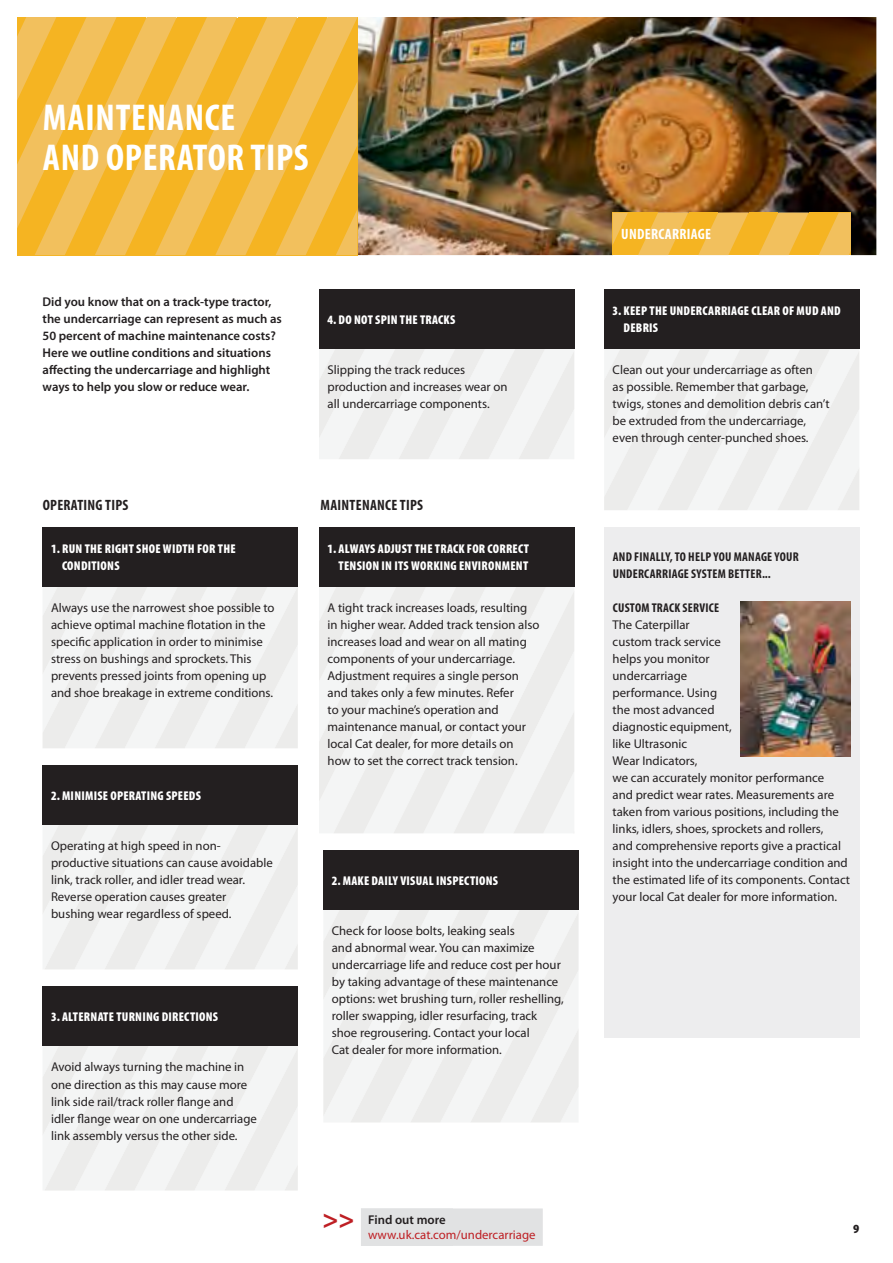
<style>
.page{position:relative;width:893px;height:1263px;background:#fff}
.page>*{position:absolute;margin:0;border:0;box-sizing:border-box;transform-origin:0 0}
.t1{font:700 condensed 37.5px/40.5px "Myriad Pro";letter-spacing:.02em;color:#fff}
.t2{font:700 27px "Myriad Pro";color:#be1f24}
.t3{font:700 condensed 15px "Myriad Pro";letter-spacing:.02em;color:#231f20}
.t4{font:700 condensed 15px "Myriad Pro";letter-spacing:.02em;color:#fff}
.t5{font:12.75px/17px "Myriad Pro";color:#231f20}
.t6{font:900 condensed 12.75px/17px "Myriad Pro";letter-spacing:.02em;color:#fff}
.t7{font:600 12.75px/17px "Myriad Pro";color:#231f20}
.t8{font:700 condensed 12.75px/17px "Myriad Pro";letter-spacing:.02em;color:#231f20}
.t9{font:12.75px "Myriad Pro";color:#be1f24}
.t10{font:900 condensed 12.6px "Myriad Pro";color:#231f20;scale:1.11 1}
</style>
<div class="page">
<div style="left:604px;top:527px;width:255px;height:510px;background:#ededee"></div>
<img style="left:357px;top:17px;width:519px;height:238px">
<div style="left:612px;top:213px;width:238px;height:42px;background:#f5b422"></div>
<svg style="left:612px;top:213px;width:16px;height:32px"></svg>
<svg style="left:638px;top:213px;width:50px;height:42px"></svg>
<svg style="left:698px;top:213px;width:50px;height:42px"></svg>
<svg style="left:758px;top:213px;width:50px;height:42px"></svg>
<svg style="left:819px;top:213px;width:31px;height:42px"></svg>
<svg style="left:17px;top:17px;width:340px;height:238px;background:#f3b93f"></svg>
<div style="left:319px;top:349px;width:255px;height:110px;background:#f2f2f1"></div>
<div style="left:319px;top:289px;width:255px;height:60px;background:#231f20"></div>
<div style="left:43px;top:587px;width:255px;height:161px;background:#f2f2f1"></div>
<div style="left:43px;top:527px;width:255px;height:60px;background:#231f20"></div>
<div style="left:43px;top:825px;width:255px;height:144px;background:#f2f2f2"></div>
<div style="left:43px;top:765px;width:255px;height:60px;background:#231f20"></div>
<div style="left:43px;top:1046px;width:255px;height:145px;background:#f3f3f3"></div>
<div style="left:43px;top:986px;width:255px;height:60px;background:#231f20"></div>
<div style="left:319px;top:587px;width:255px;height:246px;background:#f2f2f2"></div>
<div style="left:319px;top:527px;width:255px;height:60px;background:#231f20"></div>
<svg style="left:323px;top:910px;width:27px;height:207px"></svg>
<div style="left:350px;top:910px;width:60px;height:213px;background:#f2f3f2"></div>
<div style="left:410px;top:910px;width:168px;height:213px;background:#f2f3f2"></div>
<div style="left:470px;top:912px;width:108px;height:211px;background:#f2f3f2"></div>
<div style="left:323px;top:850px;width:255px;height:60px;background:#231f20"></div>
<div style="left:604px;top:349px;width:255px;height:161px;background:#f2f2f2"></div>
<div style="left:604px;top:289px;width:255px;height:60px;background:#231f20"></div>
<img style="left:740px;top:602px;width:110px;height:155px">
<div style="left:361px;top:1208px;width:181px;height:38px;background:#e1e2e3"></div>
<h1 class="t1" style="left:43px;top:97px;width:267px">MAINTENANCE<br>AND OPERATOR TIPS</h1>
<p class="t7" style="left:43px;top:294px;width:241px">Did you know that on a track-type tractor, the undercarriage can represent as much as 50 percent of machine maintenance costs?<br>Here we outline conditions and situations affecting the undercarriage and highlight ways to help you slow or reduce wear.</p>
<p class="t6" style="left:327px;top:311px;width:129px">4. DO NOT SPIN THE TRACKS</p>
<p class="t5" style="left:327px;top:362px;width:181px">Slipping the track reduces production and increases wear on all undercarriage components.</p>
<p class="t3" style="left:43px;top:496px;width:87px">OPERATING TIPS</p>
<p class="t3" style="left:320px;top:496px;width:104px">MAINTENANCE TIPS</p>
<p class="t6" style="left:62px;top:540px;width:175px;text-indent:-11px">1. RUN THE RIGHT SHOE WIDTH FOR THE<br>CONDITIONS</p>
<p class="t5" style="left:51px;top:600px;width:225px">Always use the narrowest shoe possible to achieve optimal machine flotation in the specific application in order to minimise stress on bushings and sprockets. This prevents pressed joints from opening up and shoe breakage in extreme conditions.</p>
<p class="t6" style="left:51px;top:787px;width:151px">2. MINIMISE OPERATING SPEEDS</p>
<p class="t5" style="left:51px;top:838px;width:223px">Operating at high speed in non&shy;productive situations can cause avoidable link, track roller, and idler tread wear.<br>Reverse operation causes greater bushing wear regardless of speed.</p>
<p class="t6" style="left:51px;top:1008px;width:169px">3. ALTERNATE TURNING DIRECTIONS</p>
<p class="t5" style="left:51px;top:1060px;width:207px">Avoid always turning the machine in one direction as this may cause more link side rail/track roller flange and idler flange wear on one undercarriage link assembly versus the other side.</p>
<p class="t6" style="left:327px;top:540px;width:203px;text-align:right">1. ALWAYS ADJUST THE TRACK FOR CORRECT<br>TENSION IN ITS WORKING ENVIRONMENT</p>
<p class="t5" style="left:327px;top:600px;width:213px">A tight track increases loads, resulting in higher wear. Added track tension also increases load and wear on all mating components of your undercarriage.<br>Adjustment requires a single person and takes only a few minutes. Refer<br>to your machine’s operation and maintenance manual, or contact your local Cat dealer, for more details on how to set the correct track tension.</p>
<p class="t6" style="left:332px;top:872px;width:168px">2. MAKE DAILY VISUAL INSPECTIONS</p>
<p class="t5" style="left:332px;top:923px;width:233px">Check for loose bolts, leaking seals<br>and abnormal wear. You can maximize undercarriage life and reduce cost per hour by taking advantage of these maintenance options: wet brushing turn, roller reshelling, roller swapping, idler resurfacing, track shoe regrousering. Contact your local<br>Cat dealer for more information.</p>
<h2 class="t2" style="left:322px;top:1203px;width:34px">&gt;&gt;</h2>
<p class="t7" style="left:368px;top:1213px;width:79px">Find out more</p>
<p class="t9" style="left:368px;top:1230px;width:169px">www.uk.cat.com/undercarriage</p>
<p class="t4" style="left:621px;top:226px;width:91px">UNDERCARRIAGE</p>
<p class="t6" style="left:623px;top:302px;width:218px;text-indent:-11px">3. KEEP THE UNDERCARRIAGE CLEAR OF MUD AND<br>DEBRIS</p>
<p class="t5" style="left:612px;top:362px;width:218px">Clean out your undercarriage as often<br>as possible. Remember that garbage, twigs, stones and demolition debris can’t be extruded from the undercarriage, even through center-punched shoes.</p>
<p class="t8" style="left:612px;top:548px;width:187px">AND FINALLY, TO HELP YOU MANAGE YOUR<br>UNDERCARRIAGE SYSTEM BETTER...</p>
<p class="t8" style="left:612px;top:599px;width:108px">CUSTOM TRACK SERVICE</p>
<p class="t5" style="left:612px;top:617px;width:239px">The Caterpillar<br>custom track service<br>helps you monitor<br>undercarriage<br>performance. Using<br>the most advanced<br>diagnostic equipment,<br>like Ultrasonic<br>Wear Indicators,<br>we can accurately monitor performance<br>and predict wear rates. Measurements are taken from various positions, including the links, idlers, shoes, sprockets and rollers,<br>and comprehensive reports give a practical insight into the undercarriage condition and the estimated life of its components. Contact your local Cat dealer for more information.</p>
<p class="t10" style="left:853px;top:1221px;width:7px">9</p>
</div>
